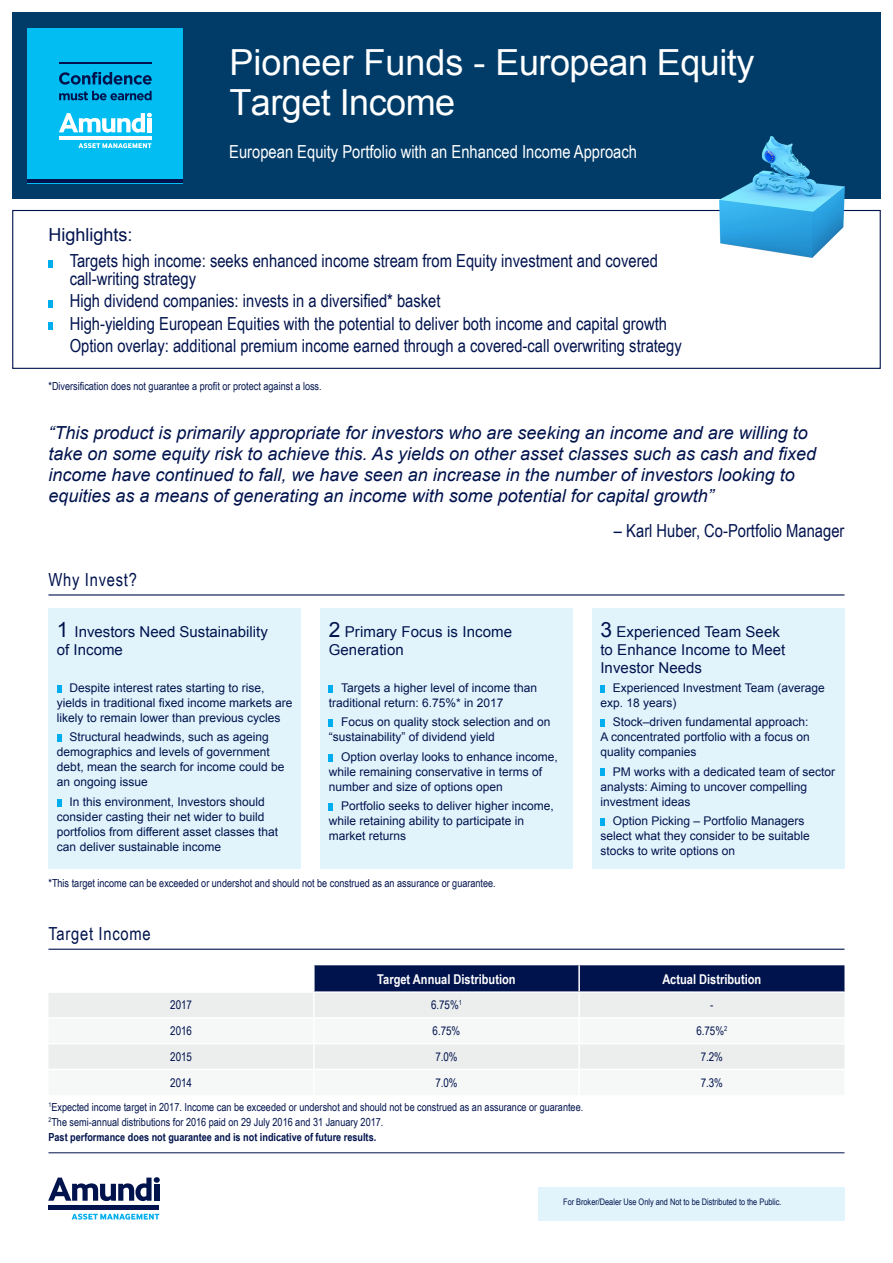
<style>
.page{position:relative;width:893px;height:1263px;background:#fff}
.page>*{position:absolute;margin:0;border:0;box-sizing:border-box;transform-origin:0 0}
.header_blue_bold_p1{font:36px/39px "Arial";letter-spacing:-.015em;color:#fff}
.introduction_blue{font:18px/18px "Arial Narrow";color:#00134d}
.introduction_blue-2{font:italic 18px/21px "Arial";color:#00134d}
.header_blue_small_p1{font:18px "Arial Narrow";color:#fff}
.title_underlined{font:18px "Arial Narrow";letter-spacing:.04em;color:#00134d}
.introduction_blue-3{font:18px "Arial";color:#00134d}
.title_no_white_separ{font:15px/18px "Arial";color:#00134d}
.text_with_bulletblue{font:15px/18px "Arial";letter-spacing:.005em;color:#00134d}
.Main_Table_Head{font:700 13.5px "Arial Narrow";color:#fff}
.t1{font:12px/15px "Arial";color:#00134d}
.Main_Table{font:12px "Arial Narrow";letter-spacing:-.005em;color:#00134d}
.srri_legend{font:11.1px "Arial Narrow";color:#00134d}
.srri_legend-2{font:700 11.1px "Arial Narrow";color:#00134d}
.t2{font:9px "Arial Narrow";color:#00134d}
.s1{font-size:21px}
</style>
<div class="page">
<svg style="left:48px;top:1177px;width:112px;height:24px"></svg>
<div style="left:154px;top:1184px;width:5px;height:17px;background:#00134d"></div>
<hr style="left:48px;top:1205px;width:111px;height:4px;background:#00134d">
<svg style="left:72px;top:1213px;width:87px;height:7px"></svg>
<div style="left:12px;top:210px;width:869px;height:159px;border:1px solid #00134d"></div>
<hr style="left:48px;top:1152px;width:796px;height:1px;background:#00134d">
<div style="left:12px;top:12px;width:869px;height:187px;background:#013c69"></div>
<div style="left:48px;top:609px;width:253px;height:260px;background:#e1f4fc"></div>
<div style="left:320px;top:609px;width:253px;height:260px;background:#e1f4fc"></div>
<div style="left:592px;top:609px;width:252px;height:260px;background:#e1f4fc"></div>
<div style="left:28px;top:28px;width:155px;height:155px;background:#01bdf2"></div>
<hr style="left:28px;top:180px;width:155px;height:3px;background:#00134d">
<hr style="left:59px;top:136px;width:93px;height:4px;background:#fff">
<svg style="left:59px;top:113px;width:93px;height:20px"></svg>
<div style="left:147px;top:118px;width:5px;height:14px;background:#fff"></div>
<svg style="left:78px;top:143px;width:74px;height:5px"></svg>
<hr style="left:59px;top:63px;width:93px;height:1px;background:#00134d">
<svg style="left:59px;top:72px;width:93px;height:13px"></svg>
<svg style="left:59px;top:91px;width:93px;height:9px"></svg>
<img style="left:719px;top:136px;width:125px;height:121px">
<svg style="left:328px;top:685px;width:5px;height:7px"></svg>
<div style="left:600px;top:719px;width:5px;height:8px;background:#00aeef"></div>
<svg style="left:600px;top:769px;width:5px;height:7px"></svg>
<svg style="left:600px;top:818px;width:5px;height:7px"></svg>
<svg style="left:600px;top:685px;width:5px;height:7px"></svg>
<div style="left:538px;top:1186px;width:306px;height:34px;background:#e1f4fc"></div>
<hr style="left:48px;top:594px;width:796px;height:1px;background:#00134d">
<hr style="left:48px;top:949px;width:796px;height:1px;background:#00134d">
<div style="left:315px;top:965px;width:529px;height:26px;background:#00134d"></div>
<div style="left:49px;top:993px;width:795px;height:76px;background:#eceded"></div>
<div style="left:49px;top:1019px;width:795px;height:24px;background:#f6f8f8"></div>
<hr style="left:578px;top:965px;width:2px;height:26px;background:#fff">
<hr style="left:313px;top:993px;width:2px;height:24px;background:#fff">
<hr style="left:578px;top:993px;width:2px;height:24px;background:#fff">
<hr style="left:48px;top:1017px;width:266px;height:2px;background:#fff">
<hr style="left:314px;top:1017px;width:265px;height:2px;background:#fff">
<hr style="left:313px;top:1019px;width:2px;height:24px;background:#fff">
<hr style="left:579px;top:1017px;width:265px;height:2px;background:#fff">
<hr style="left:578px;top:1019px;width:2px;height:24px;background:#fff">
<hr style="left:48px;top:1043px;width:266px;height:1px;background:#fff">
<hr style="left:314px;top:1043px;width:265px;height:1px;background:#fff">
<hr style="left:313px;top:1044px;width:2px;height:25px;background:#fff">
<hr style="left:579px;top:1043px;width:265px;height:1px;background:#fff">
<hr style="left:578px;top:1044px;width:2px;height:25px;background:#fff">
<svg style="left:48px;top:260px;width:5px;height:7px"></svg>
<svg style="left:48px;top:301px;width:5px;height:7px"></svg>
<svg style="left:48px;top:323px;width:5px;height:7px"></svg>
<div style="left:57px;top:685px;width:5px;height:8px;background:#00aeef"></div>
<svg style="left:57px;top:735px;width:5px;height:7px"></svg>
<svg style="left:57px;top:799px;width:5px;height:7px"></svg>
<svg style="left:328px;top:803px;width:5px;height:7px"></svg>
<svg style="left:328px;top:754px;width:5px;height:7px"></svg>
<div style="left:328px;top:719px;width:5px;height:8px;background:#00aeef"></div>
<p class="header_blue_bold_p1" style="left:229px;top:44px;width:527px">Pioneer Funds - European Equity<br>Target Income</p>
<p class="header_blue_small_p1" style="left:229px;top:138px;width:409px">European Equity Portfolio with an Enhanced Income Approach</p>
<p class="introduction_blue-3" style="left:48px;top:222px;width:86px">Highlights:</p>
<p class="introduction_blue" style="left:70px;top:251px;width:590px">Targets high income: seeks enhanced income stream from Equity investment and covered call-writing strategy</p>
<p class="introduction_blue" style="left:70px;top:291px;width:372px">High dividend companies: invests in a diversified* basket</p>
<p class="introduction_blue" style="left:70px;top:314px;width:599px">High-yielding European Equities with the potential to deliver both income and capital growth</p>
<p class="introduction_blue" style="left:70px;top:336px;width:614px">Option overlay: additional premium income earned through a covered-call overwriting strategy</p>
<p class="srri_legend" style="left:48px;top:378px;width:275px">*Diversification does not guarantee a profit or protect against a loss.</p>
<p class="introduction_blue-2" style="left:48px;top:422px;width:769px">“This product is primarily appropriate for investors who are seeking an income and are willing to take on some equity risk to achieve this. As yields on other asset classes such as cash and fixed income have continued to fall, we have seen an increase in the number of investors looking to equities as a means of generating an income with some potential for capital growth”</p>
<p class="introduction_blue" style="left:614px;top:521px;width:232px">– Karl Huber, Co-Portfolio Manager</p>
<p class="title_underlined" style="left:48px;top:566px;width:90px">Why Invest?</p>
<p class="title_no_white_separ" style="left:57px;top:623px;width:212px"><span class="s1">1</span> Investors Need Sustainability of Income</p>
<p class="t1" style="left:57px;top:680px;width:237px;text-indent:12px">Despite interest rates starting to rise, yields in traditional fixed income markets are likely to remain lower than previous cycles</p>
<p class="t1" style="left:57px;top:730px;width:229px;text-indent:12px">Structural headwinds, such as ageing demographics and levels of government debt, mean the search for income could be an ongoing issue</p>
<p class="t1" style="left:57px;top:794px;width:223px;text-indent:12px">In this environment, Investors should consider casting their net wider to build portfolios from different asset classes that can deliver sustainable income</p>
<p class="title_no_white_separ" style="left:329px;top:623px;width:185px"><span class="s1">2</span> Primary Focus is Income<br>Generation</p>
<p class="t1" style="left:329px;top:680px;width:210px;text-indent:12px">Targets a higher level of income than traditional return: 6.75%* in 2017</p>
<p class="t1" style="left:329px;top:715px;width:223px;text-indent:12px">Focus on quality stock selection and on “sustainability” of dividend yield</p>
<p class="t1" style="left:329px;top:749px;width:231px;text-indent:12px">Option overlay looks to enhance income, while remaining conservative in terms of number and size of options open</p>
<p class="t1" style="left:329px;top:798px;width:227px;text-indent:12px">Portfolio seeks to deliver higher income, while retaining ability to participate in market returns</p>
<p class="srri_legend" style="left:48px;top:874px;width:449px">*This target income can be exceeded or undershot and should not be construed as an assurance or guarantee.</p>
<p class="title_underlined" style="left:48px;top:920px;width:104px">Target Income</p>
<p class="text_with_bulletblue" style="left:600px;top:623px;width:186px"><span class="s1">3</span> Experienced Team Seek to Enhance Income to Meet<br>Investor Needs</p>
<p class="t1" style="left:600px;top:680px;width:226px;text-indent:12px">Experienced Investment Team (average exp. 18 years)</p>
<p class="t1" style="left:600px;top:715px;width:211px;text-indent:12px">Stock–driven fundamental approach:<br>A concentrated portfolio with a focus on quality companies</p>
<p class="t1" style="left:600px;top:764px;width:236px;text-indent:12px">PM works with a dedicated team of sector analysts: Aiming to uncover compelling investment ideas</p>
<p class="t1" style="left:600px;top:813px;width:211px;text-indent:12px">Option Picking – Portfolio Managers select what they consider to be suitable stocks to write options on</p>
<p class="Main_Table_Head" style="left:377px;top:969px;width:140px">Target Annual Distribution</p>
<p class="Main_Table_Head" style="left:662px;top:969px;width:101px">Actual Distribution</p>
<p class="Main_Table" style="left:170px;top:996px;width:23px">2017</p>
<p class="Main_Table" style="left:431px;top:996px;width:32px">6.75%<sup>1</sup></p>
<p class="Main_Table" style="left:710px;top:996px;width:5px">-</p>
<p class="Main_Table" style="left:170px;top:1022px;width:23px">2016</p>
<p class="Main_Table" style="left:433px;top:1022px;width:29px">6.75%</p>
<p class="Main_Table" style="left:696px;top:1022px;width:32px">6.75%<sup>2</sup></p>
<p class="Main_Table" style="left:170px;top:1048px;width:23px">2015</p>
<p class="Main_Table" style="left:435px;top:1048px;width:24px">7.0%</p>
<p class="Main_Table" style="left:701px;top:1048px;width:24px">7.2%</p>
<p class="Main_Table" style="left:170px;top:1073px;width:23px">2014</p>
<p class="Main_Table" style="left:435px;top:1073px;width:24px">7.0%</p>
<p class="Main_Table" style="left:701px;top:1073px;width:24px">7.3%</p>
<p class="srri_legend" style="left:48px;top:1098px;width:536px"><sup>1</sup>Expected income target in 2017. Income can be exceeded or undershot and should not be construed as an assurance or guarantee.</p>
<p class="srri_legend" style="left:48px;top:1113px;width:336px"><sup>2</sup>The semi-annual distributions for 2016 paid on 29 July 2016 and 31 January 2017.</p>
<p class="srri_legend-2" style="left:48px;top:1128px;width:329px">Past performance does not guarantee and is not indicative of future results.</p>
<p class="t2" style="left:563px;top:1195px;width:220px">For Broker/Dealer Use Only and Not to be Distributed to the Public.</p>
</div>
